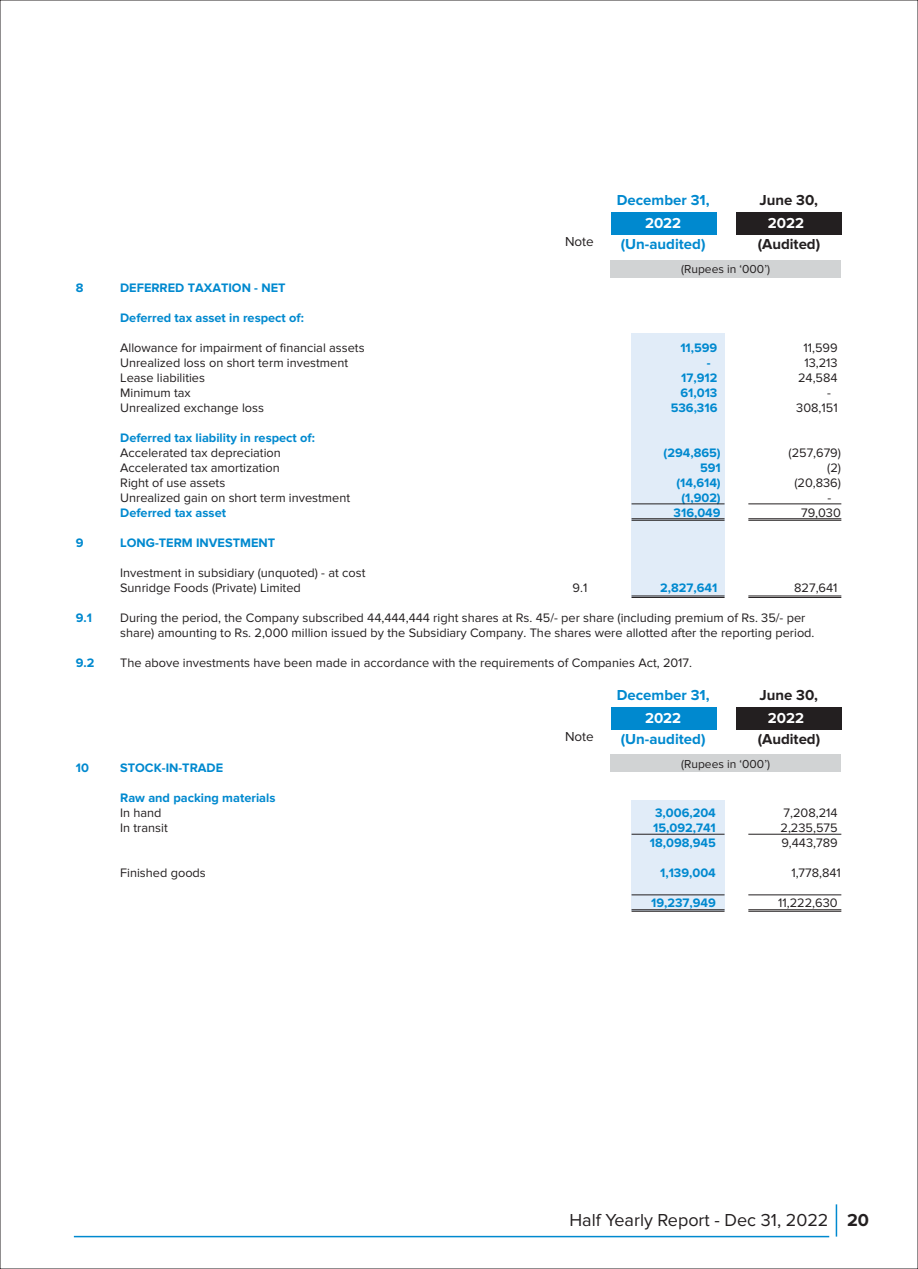
<style>
.page{position:relative;width:918px;height:1269px;background:#fff}
.page>*{position:absolute;margin:0;border:0;box-sizing:border-box;transform-origin:0 0}
.t1{font:18px "Proxima Nova";color:#231f20}
.t2{font:700 15px "Proxima Nova";color:#0089cf}
.t3{font:700 15px "Proxima Nova";color:#231f20}
.t4{font:700 15px "Proxima Nova";color:#fff}
.t5{font:13.5px "Proxima Nova";color:#231f20}
.t6{font:12.75px/15px "Proxima Nova";color:#231f20}
.t7{font:700 12.75px "Proxima Nova";color:#0089cf}
.t8{font:12px "Proxima Nova";color:#231f20}
.s1{font-weight:700}
</style>
<div class="page">
<div style="left:632px;top:333px;width:93px;height:264px;background:#e1ecf8"></div>
<div style="left:632px;top:801px;width:93px;height:110px;background:#e1ecf8"></div>
<hr style="left:748px;top:518px;width:93px;height:1px;background:#231f20">
<hr style="left:632px;top:518px;width:93px;height:1px;background:#231f20">
<hr style="left:748px;top:504px;width:93px;height:1px;background:#231f20">
<hr style="left:632px;top:504px;width:93px;height:1px;background:#231f20">
<hr style="left:748px;top:520px;width:93px;height:1px;background:#231f20">
<hr style="left:632px;top:520px;width:93px;height:1px;background:#231f20">
<hr style="left:748px;top:909px;width:93px;height:1px;background:#231f20">
<hr style="left:632px;top:909px;width:93px;height:1px;background:#231f20">
<hr style="left:748px;top:895px;width:93px;height:1px;background:#231f20">
<hr style="left:632px;top:895px;width:93px;height:1px;background:#231f20">
<hr style="left:748px;top:911px;width:93px;height:1px;background:#231f20">
<hr style="left:632px;top:911px;width:93px;height:1px;background:#231f20">
<hr style="left:748px;top:596px;width:93px;height:1px;background:#231f20">
<hr style="left:632px;top:596px;width:93px;height:1px;background:#231f20">
<hr style="left:748px;top:597px;width:93px;height:1px;background:#231f20">
<hr style="left:632px;top:597px;width:93px;height:1px;background:#231f20">
<hr style="left:748px;top:834px;width:93px;height:1px;background:#231f20">
<hr style="left:632px;top:834px;width:93px;height:1px;background:#231f20">
<hr style="left:836px;top:1204px;width:1px;height:33px;background:#0089cf">
<hr style="left:74px;top:1236px;width:755px;height:1px;background:#0089cf">
<div style="left:736px;top:213px;width:106px;height:22px;background:#231f20"></div>
<div style="left:611px;top:213px;width:106px;height:22px;background:#0089cf"></div>
<div style="left:611px;top:260px;width:230px;height:17px;background:#d1d3d4"></div>
<div style="left:736px;top:707px;width:106px;height:22px;background:#231f20"></div>
<div style="left:611px;top:707px;width:106px;height:22px;background:#0089cf"></div>
<div style="left:611px;top:755px;width:230px;height:17px;background:#d1d3d4"></div>
<p class="t2" style="left:617px;top:192px;width:94px">December 31,</p>
<p class="t3" style="left:759px;top:192px;width:60px">June 30,</p>
<p class="t4" style="left:645px;top:215px;width:38px">2022</p>
<p class="t4" style="left:768px;top:215px;width:38px">2022</p>
<p class="t5" style="left:565px;top:234px;width:30px">Note</p>
<p class="t2" style="left:621px;top:236px;width:86px">(Un-audited)</p>
<p class="t3" style="left:758px;top:236px;width:64px">(Audited)</p>
<p class="t8" style="left:681px;top:262px;width:90px">(Rupees in ‘000’)</p>
<p class="t7" style="left:76px;top:280px;width:9px">8</p>
<p class="t7" style="left:120px;top:280px;width:167px">DEFERRED TAXATION - NET</p>
<p class="t7" style="left:120px;top:310px;width:185px">Deferred tax asset in respect of:</p>
<p class="t6" style="left:120px;top:340px;width:246px">Allowance for impairment of financial assets</p>
<p class="t7" style="left:680px;top:340px;width:39px">11,599</p>
<p class="t6" style="left:803px;top:340px;width:36px">11,599</p>
<p class="t6" style="left:120px;top:355px;width:230px">Unrealized loss on short term investment</p>
<p class="t7" style="left:707px;top:355px;width:5px">-</p>
<p class="t6" style="left:804px;top:355px;width:35px">13,213</p>
<p class="t6" style="left:120px;top:370px;width:86px">Lease liabilities</p>
<p class="t7" style="left:681px;top:370px;width:38px">17,912</p>
<p class="t6" style="left:798px;top:370px;width:41px">24,584</p>
<p class="t6" style="left:120px;top:385px;width:72px">Minimum tax</p>
<p class="t7" style="left:681px;top:385px;width:38px">61,013</p>
<p class="t6" style="left:827px;top:385px;width:5px">-</p>
<p class="t6" style="left:120px;top:400px;width:145px">Unrealized exchange loss</p>
<p class="t7" style="left:671px;top:400px;width:48px">536,316</p>
<p class="t6" style="left:796px;top:400px;width:43px">308,151</p>
<p class="t7" style="left:120px;top:430px;width:196px">Deferred tax liability in respect of:</p>
<p class="t6" style="left:120px;top:445px;width:162px">Accelerated tax depreciation</p>
<p class="t7" style="left:664px;top:445px;width:59px">(294,865)</p>
<p class="t6" style="left:789px;top:445px;width:54px">(257,679)</p>
<p class="t6" style="left:120px;top:460px;width:161px">Accelerated tax amortization</p>
<p class="t7" style="left:700px;top:460px;width:22px">591</p>
<p class="t6" style="left:827px;top:460px;width:15px">(2)</p>
<p class="t6" style="left:120px;top:475px;width:107px">Right of use assets</p>
<p class="t7" style="left:676px;top:475px;width:46px">(14,614)</p>
<p class="t6" style="left:794px;top:475px;width:48px">(20,836)</p>
<p class="t6" style="left:120px;top:490px;width:231px">Unrealized gain on short term investment</p>
<p class="t7" style="left:681px;top:490px;width:41px">(1,902)</p>
<p class="t6" style="left:827px;top:490px;width:5px">-</p>
<p class="t7" style="left:120px;top:505px;width:107px">Deferred tax asset</p>
<p class="t7" style="left:674px;top:505px;width:49px">316,049</p>
<p class="t6" style="left:801px;top:505px;width:41px">79,030</p>
<p class="t7" style="left:76px;top:535px;width:9px">9</p>
<p class="t7" style="left:120px;top:535px;width:157px">LONG-TERM INVESTMENT</p>
<p class="t6" style="left:120px;top:565px;width:247px">Investment in subsidiary (unquoted) - at cost<br>Sunridge Foods (Private) Limited</p>
<p class="t6" style="left:573px;top:580px;width:16px">9.1</p>
<p class="t7" style="left:660px;top:580px;width:59px">2,827,641</p>
<p class="t6" style="left:794px;top:580px;width:45px">827,641</p>
<p class="t7" style="left:76px;top:610px;width:18px">9.1</p>
<p class="t6" style="left:120px;top:610px;width:696px">During the period, the Company subscribed 44,444,444 right shares at Rs. 45/- per share (including premium of Rs. 35/- per share) amounting to Rs. 2,000 million issued by the Subsidiary Company. The shares were allotted after the reporting period.</p>
<p class="t7" style="left:76px;top:655px;width:20px">9.2</p>
<p class="t6" style="left:120px;top:655px;width:573px">The above investments have been made in accordance with the requirements of Companies Act, 2017.</p>
<p class="t2" style="left:617px;top:686px;width:94px">December 31,</p>
<p class="t3" style="left:759px;top:686px;width:60px">June 30,</p>
<p class="t4" style="left:645px;top:709px;width:38px">2022</p>
<p class="t4" style="left:768px;top:709px;width:38px">2022</p>
<p class="t5" style="left:565px;top:728px;width:30px">Note</p>
<p class="t2" style="left:621px;top:730px;width:86px">(Un-audited)</p>
<p class="t3" style="left:758px;top:730px;width:64px">(Audited)</p>
<p class="t8" style="left:681px;top:757px;width:90px">(Rupees in ‘000’)</p>
<p class="t7" style="left:76px;top:760px;width:15px">10</p>
<p class="t7" style="left:120px;top:760px;width:105px">STOCK-IN-TRADE</p>
<p class="t7" style="left:120px;top:790px;width:157px">Raw and packing materials</p>
<p class="t6" style="left:120px;top:805px;width:43px">In hand</p>
<p class="t7" style="left:655px;top:805px;width:62px">3,006,204</p>
<p class="t6" style="left:784px;top:805px;width:56px">7,208,214</p>
<p class="t6" style="left:120px;top:820px;width:49px">In transit</p>
<p class="t7" style="left:653px;top:820px;width:64px">15,092,741</p>
<p class="t6" style="left:781px;top:820px;width:59px">2,235,575</p>
<p class="t7" style="left:650px;top:835px;width:67px">18,098,945</p>
<p class="t6" style="left:781px;top:835px;width:58px">9,443,789</p>
<p class="t6" style="left:120px;top:865px;width:87px">Finished goods</p>
<p class="t7" style="left:660px;top:865px;width:57px">1,139,004</p>
<p class="t6" style="left:791px;top:865px;width:51px">1,778,841</p>
<p class="t7" style="left:651px;top:895px;width:66px">19,237,949</p>
<p class="t6" style="left:778px;top:895px;width:61px">11,222,630</p>
<h1 class="t1" style="left:569px;top:1210px;width:301px">Half Yearly Report - Dec 31, 2022 <span class="s1">20</span></h1>
</div>
